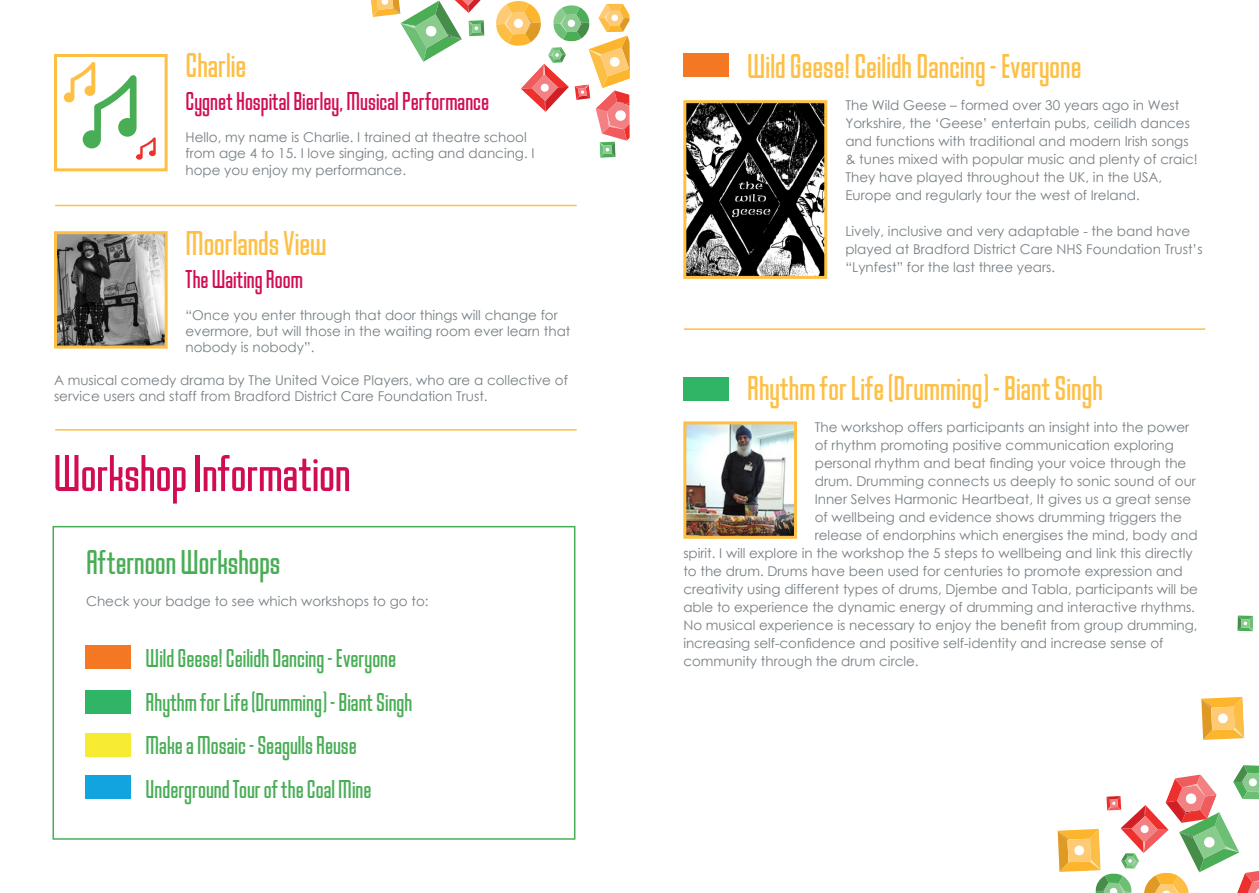
<style>
.page{position:relative;width:1259px;height:893px;background:#fff}
.page>*{position:absolute;margin:0;border:0;box-sizing:border-box;transform-origin:0 0}
.t1{font:700 54px "Baucher Got URW Ext";color:#d20c54}
.t2{font:700 36px "Baucher Got URW Ext";color:#febf45}
.t3{font:700 36px "Baucher Got URW Ext";color:#48ad55}
.t4{font:700 27px/43.5px "Baucher Got URW Ext";color:#48ad55}
.t5{font:700 27px "Baucher Got URW Ext";color:#d20c54}
.t6{font:13.5px/18px "Century Gothic";color:#767f84}
</style>
<div class="page">
<div style="left:85px;top:645px;width:46px;height:24px;background:#f47823"></div>
<div style="left:683px;top:54px;width:46px;height:23px;background:#f47823"></div>
<div style="left:85px;top:690px;width:46px;height:24px;background:#30b567"></div>
<div style="left:85px;top:733px;width:46px;height:24px;background:#f7ec32"></div>
<div style="left:85px;top:775px;width:46px;height:24px;background:#11a4de"></div>
<svg style="left:1237px;top:615px;width:16px;height:16px"></svg>
<svg style="left:496px;top:1px;width:134px;height:157px"></svg>
<svg style="left:1057px;top:765px;width:202px;height:128px"></svg>
<svg style="left:1201px;top:697px;width:43px;height:43px;background:#f8c15d"></svg>
<svg style="left:371px;top:0;width:113px;height:62px"></svg>
<hr style="left:55px;top:205px;width:521px;height:1px;background:#febf45">
<hr style="left:55px;top:429px;width:521px;height:2px;background:#febf45">
<hr style="left:684px;top:328px;width:521px;height:2px;background:#febf45">
<div style="left:52px;top:526px;width:523px;height:314px;border:2px solid #48ad55"></div>
<img style="left:687px;top:104px;width:136px;height:171px">
<div style="left:683px;top:100px;width:144px;height:179px;border:3px solid #febf45"></div>
<div style="left:54px;top:54px;width:114px;height:117px;border:3px solid #febf45"></div>
<img style="left:58px;top:235px;width:106px;height:110px">
<div style="left:54px;top:231px;width:114px;height:118px;border:3px solid #febf45"></div>
<div style="left:683px;top:377px;width:46px;height:23px;background:#30b567"></div>
<img style="left:687px;top:425px;width:106px;height:110px">
<div style="left:683px;top:421px;width:114px;height:118px;border:3px solid #febf45"></div>
<svg style="left:64px;top:62px;width:92px;height:98px"></svg>
<p class="t2" style="left:185px;top:47px;width:62px">Charlie</p>
<p class="t5" style="left:185px;top:87px;width:305px">Cygnet Hospital Bierley, Musical Performance</p>
<p class="t6" style="left:185px;top:129px;width:350px;line-height:16.2px">Hello, my name is Charlie. I trained at theatre school from age 4 to 15. I love singing, acting and dancing. I hope you enjoy my performance.</p>
<p class="t2" style="left:185px;top:224px;width:143px">Moorlands View</p>
<p class="t5" style="left:185px;top:264px;width:119px">The Waiting Room</p>
<p class="t6" style="left:185px;top:307px;width:386px;line-height:16.2px">“Once you enter through that door things will change for evermore, but will those in the waiting room ever learn that nobody is nobody”.</p>
<p class="t6" style="left:54px;top:372px;width:515px;line-height:16.2px">A musical comedy drama by The United Voice Players, who are a collective of service users and staff from Bradford District Care Foundation Trust.</p>
<p class="t1" style="left:53px;top:445px;width:299px">Workshop Information</p>
<p class="t3" style="left:86px;top:543px;width:196px">Afternoon Workshops</p>
<p class="t6" style="left:86px;top:592px;width:344px">Check your badge to see which workshops to go to:</p>
<p class="t4" style="left:146px;top:637px;width:252px">Wild Geese! Ceilidh Dancing - Everyone</p>
<p class="t4" style="left:146px;top:681px;width:268px">Rhythm for Life (Drumming) - Biant Singh<br>Make a Mosaic - Seagulls Reuse</p>
<p class="t4" style="left:146px;top:768px;width:227px">Underground Tour of the Coal Mine</p>
<p class="t2" style="left:747px;top:47px;width:335px">Wild Geese! Ceilidh Dancing - Everyone</p>
<p class="t6" style="left:845px;top:96px;width:354px">The Wild Geese – formed over 30 years ago in West Yorkshire, the ‘Geese’ entertain pubs, ceilidh dances and functions with traditional and modern Irish songs &amp; tunes mixed with popular music and plenty of craic!<br>They have played throughout the UK, in the USA, Europe and regularly tour the west of Ireland.</p>
<p class="t6" style="left:845px;top:222px;width:359px">Lively, inclusive and very adaptable - the band have played at Bradford District Care NHS Foundation Trust’s “Lynfest” for the last three years.</p>
<p class="t2" style="left:747px;top:369px;width:357px">Rhythm for Life (Drumming) - Biant Singh</p>
<p class="t6" style="left:815px;top:418px;width:376px">The workshop offers participants an insight into the power</p>
<p class="t6" style="left:815px;top:436px;width:360px">of rhythm promoting positive communication exploring</p>
<p class="t6" style="left:815px;top:454px;width:373px">personal rhythm and beat finding your voice through the</p>
<p class="t6" style="left:815px;top:472px;width:383px">drum. Drumming connects us deeply to sonic sound of our</p>
<p class="t6" style="left:815px;top:490px;width:378px">Inner Selves Harmonic Heartbeat, It gives us a great sense</p>
<p class="t6" style="left:815px;top:508px;width:368px">of wellbeing and evidence shows drumming triggers the</p>
<p class="t6" style="left:815px;top:526px;width:384px">release of endorphins which energises the mind, body and</p>
<p class="t6" style="left:683px;top:544px;width:511px">spirit. I will explore in the workshop the 5 steps to wellbeing and link this directly</p>
<p class="t6" style="left:683px;top:562px;width:501px">to the drum. Drums have been used for centuries to promote expression and</p>
<p class="t6" style="left:683px;top:580px;width:516px">creativity using different types of drums, Djembe and Tabla, participants will be</p>
<p class="t6" style="left:683px;top:598px;width:513px">able to experience the dynamic energy of drumming and interactive rhythms.</p>
<p class="t6" style="left:683px;top:616px;width:516px">No musical experience is necessary to enjoy the benefit from group drumming,</p>
<p class="t6" style="left:683px;top:634px;width:481px">increasing self-confidence and positive self-identity and increase sense of</p>
<p class="t6" style="left:683px;top:652px;width:237px">community through the drum circle.</p>
</div>
